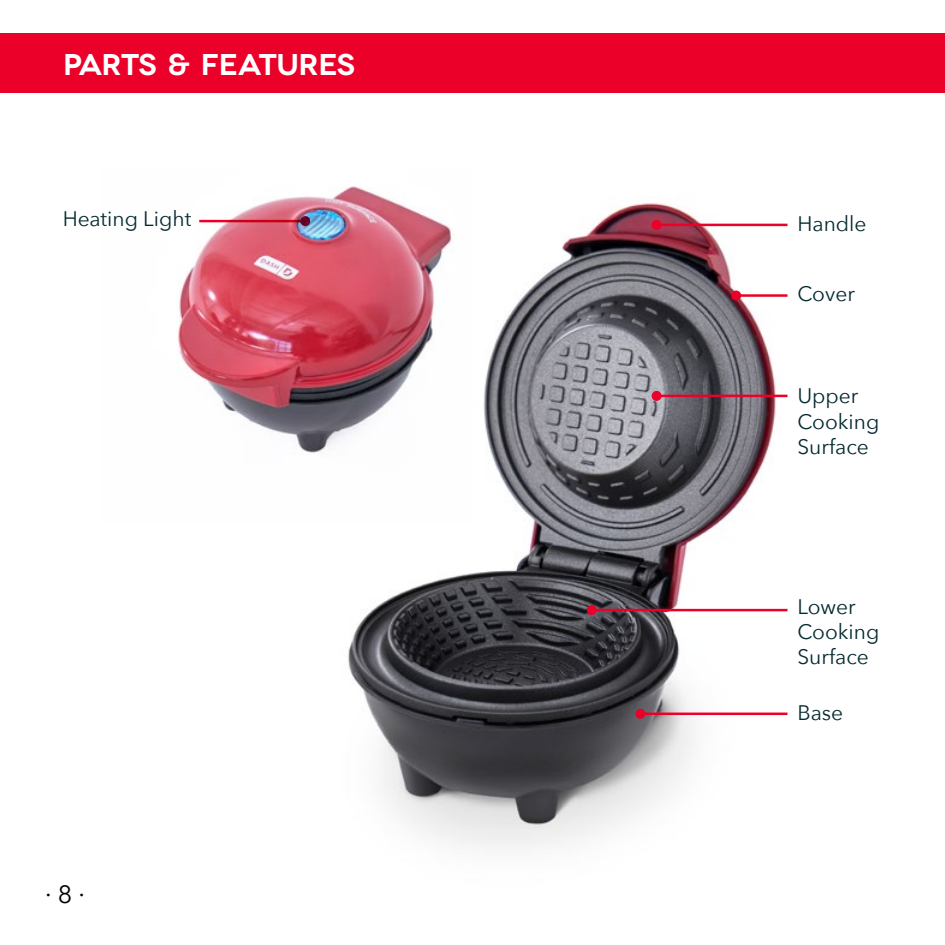
<style>
.page{position:relative;width:945px;height:945px;background:#fff}
.page>*{position:absolute;margin:0;border:0;box-sizing:border-box;transform-origin:0 0}
.t1{font:600 30px "Novecentowide";letter-spacing:-.02em;color:#fff}
.t2{font:25px "Avenir Next";color:#000}
.t3{font:21px/25.2px "Avenir Next";color:#052a30}
</style>
<div class="page">
<img style="left:348px;top:203px;width:435px;height:644px">
<div style="left:0;top:34px;width:945px;height:59px;background:#ea0029"></div>
<hr style="left:657px;top:224px;width:131px;height:2px;background:#ea0029">
<div style="left:652px;top:220px;width:10px;height:10px;background:#ea0029;border-radius:50%"></div>
<hr style="left:736px;top:294px;width:52px;height:3px;background:#ea0029">
<div style="left:731px;top:291px;width:10px;height:10px;background:#ea0029;border-radius:50%"></div>
<hr style="left:657px;top:395px;width:131px;height:2px;background:#ea0029">
<div style="left:652px;top:391px;width:10px;height:10px;background:#ea0029;border-radius:50%"></div>
<hr style="left:592px;top:609px;width:196px;height:2px;background:#ea0029">
<div style="left:587px;top:605px;width:10px;height:10px;background:#ea0029;border-radius:50%"></div>
<hr style="left:640px;top:713px;width:148px;height:2px;background:#ea0029">
<div style="left:635px;top:709px;width:10px;height:10px;background:#ea0029;border-radius:50%"></div>
<img style="left:178px;top:186px;width:294px;height:336px">
<h1 class="t1" style="left:63px;top:47px;width:294px">PARTS &amp; FEATURES</h1>
<p class="t3" style="left:63px;top:205px;width:130px">Heating Light</p>
<p class="t3" style="left:797px;top:210px;width:71px">Handle</p>
<p class="t3" style="left:797px;top:280px;width:59px">Cover</p>
<p class="t3" style="left:797px;top:383px;width:83px">Upper<br>Cooking<br>Surface</p>
<p class="t3" style="left:797px;top:593px;width:83px">Lower<br>Cooking<br>Surface</p>
<p class="t2" style="left:45px;top:873px;width:41px">∙ 8 ∙</p>
<p class="t3" style="left:797px;top:699px;width:47px">Base</p>
</div>
